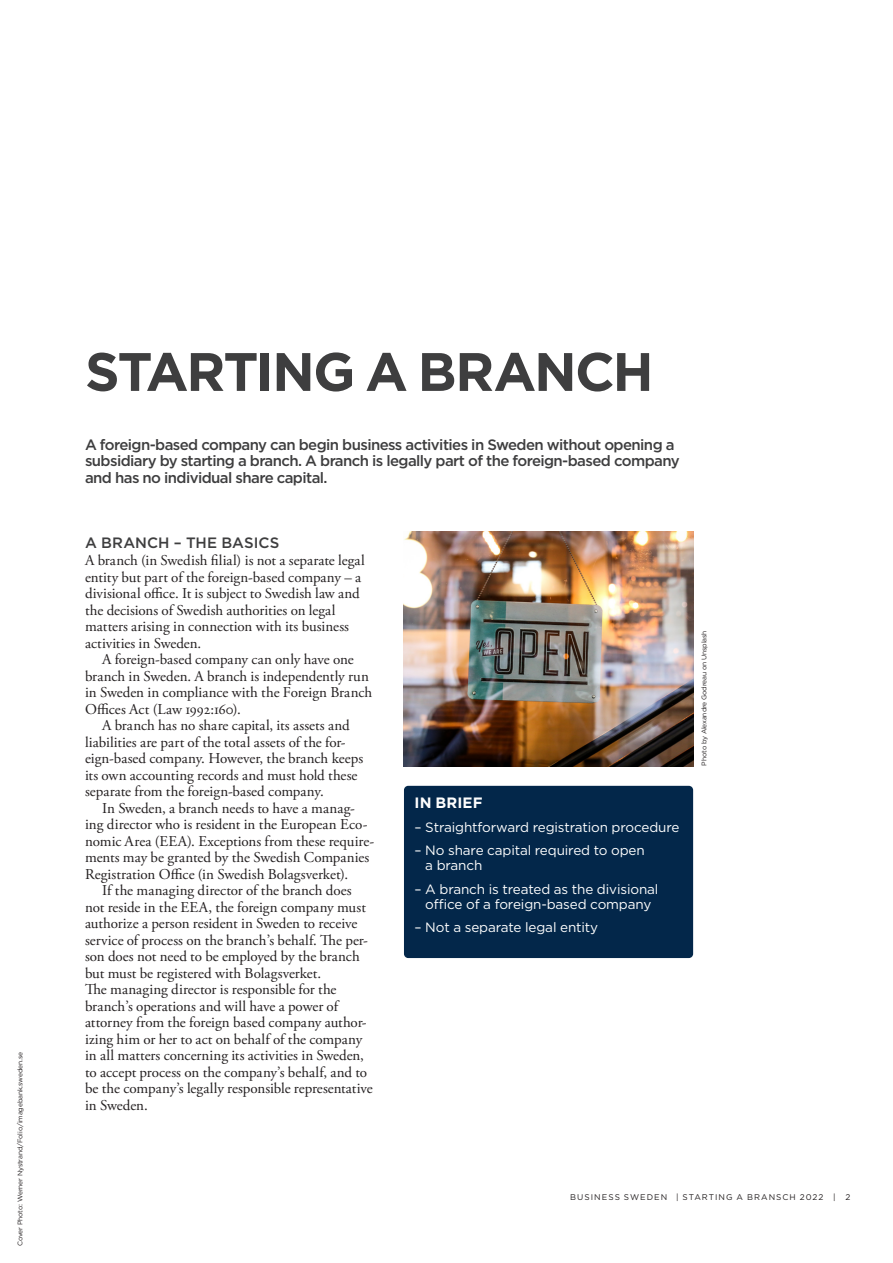
<style>
.page{position:relative;width:893px;height:1263px;background:#fff}
.page>*{position:absolute;margin:0;border:0;box-sizing:border-box;transform-origin:0 0}
.Rubrik_stor{font:700 54px "Gotham";letter-spacing:-.035em;color:#3e3e3f}
.Bröd_indrag{font:15px/16.5px "Adobe Garamond Pro";color:#231f20}
.Bröd{font:15px/16.5px "Adobe Garamond Pro";color:#231f20}
.Ingress{font:500 15px/16.5px "Gotham";letter-spacing:-.04em;color:#3e3e3f}
.Rubrik_mellan{font:500 15px "Gotham";letter-spacing:.005em;color:#3e3e3f}
.Rubrik_Faktaruta{font:700 15px "Gotham";letter-spacing:.005em;color:#fefefe}
.Bröd_Faktaruta{font:13.5px/15px "Gotham";letter-spacing:-.01em;color:#fefefe}
.t1{font:8.25px "Gotham";letter-spacing:.125em;color:#231f20}
.Fotobyline__cia{font:6.75px "Gotham";letter-spacing:-.02em;color:#231f20}
</style>
<div class="page">
<div style="left:404px;top:786px;width:289px;height:172px;background:#03274a;border-radius:4px"></div>
<img style="left:404px;top:531px;width:289px;height:236px">
<p class="Fotobyline__cia" style="left:16px;top:1246px;width:196px;rotate:-90deg">Cover Photo: Werner Nystrand/Folio/imagebank.sweden.se</p>
<p class="Rubrik_stor" style="left:85px;top:336px;width:570px">STARTING A BRANCH</p>
<p class="Ingress" style="left:85px;top:436px;width:596px">A foreign-based company can begin business activities in Sweden without opening a subsidiary by starting a branch. A branch is legally part of the foreign-based company and has no individual share capital.</p>
<p class="Rubrik_mellan" style="left:85px;top:533px;width:196px">A BRANCH – THE BASICS</p>
<p class="Bröd" style="left:85px;top:553px;width:281px">A branch (in Swedish filial) is not a separate legal entity but part of the foreign-based company – a divisional office. It is subject to Swedish law and the decisions of Swedish authorities on legal matters arising in connection with its business activities in Sweden.</p>
<p class="Bröd_indrag" style="left:85px;top:652px;width:289px;text-indent:17px">A foreign-based company can only have one branch in Sweden. A branch is independently run in Sweden in compliance with the Foreign Branch Offices Act (Law 1992:160).</p>
<p class="Bröd_indrag" style="left:85px;top:718px;width:280px;text-indent:17px">A branch has no share capital, its assets and liabilities are part of the total assets of the for&shy;eign-based company. However, the branch keeps its own accounting records and must hold these separate from the foreign-based company.</p>
<p class="Bröd_indrag" style="left:85px;top:800px;width:291px;text-indent:17px">In Sweden, a branch needs to have a manag&shy;ing director who is resident in the European Eco&shy;nomic Area (EEA). Exceptions from these require&shy;ments may be granted by the Swedish Companies Registration Office (in Swedish Bolagsverket).</p>
<p class="Bröd_indrag" style="left:85px;top:883px;width:284px;text-indent:17px">If the managing director of the branch does not reside in the EEA, the foreign company must authorize a person resident in Sweden to receive service of process on the branch’s behalf. The per&shy;son does not need to be employed by the branch but must be registered with Bolagsverket.</p>
<p class="Bröd" style="left:85px;top:982px;width:289px">The managing director is responsible for the branch’s operations and will have a power of attorney from the foreign based company author&shy;izing him or her to act on behalf of the company in all matters concerning its activities in Sweden, to accept process on the company’s behalf, and to be the company’s legally responsible representative in Sweden.</p>
<p class="Rubrik_Faktaruta" style="left:415px;top:793px;width:70px">IN BRIEF</p>
<p class="Bröd_Faktaruta" style="left:415px;top:819px;width:266px">– Straightforward registration procedure</p>
<p class="Bröd_Faktaruta" style="left:425px;top:843px;width:221px;text-indent:-11px">– No share capital required to open a branch</p>
<p class="Bröd_Faktaruta" style="left:415px;top:881px;width:245px;text-align:center">– A branch is treated as the divisional office of a foreign-based company</p>
<p class="Bröd_Faktaruta" style="left:415px;top:920px;width:185px">– Not a separate legal entity</p>
<p class="Fotobyline__cia" style="left:700px;top:765px;width:136px;rotate:-90deg">Photo by Alexandre Godreau on Unsplash</p>
<p class="t1" style="left:570px;top:1192px;width:282px">BUSINESS SWEDEN | STARTING A BRANSCH 2022 | 2</p>
</div>
